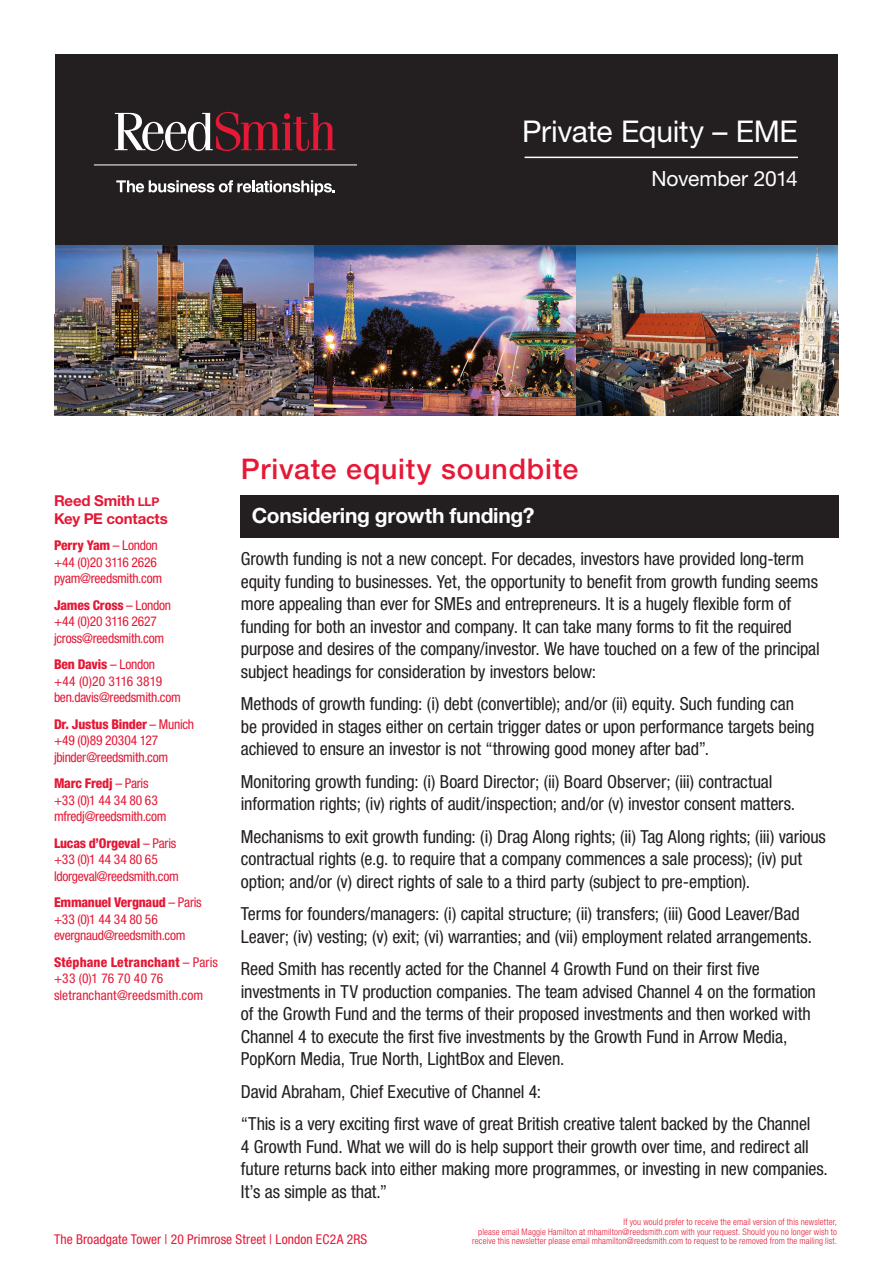
<style>
.page{position:relative;width:893px;height:1263px;background:#fff}
.page>*{position:absolute;margin:0;border:0;box-sizing:border-box;transform-origin:0 0}
.t1{font:30px "Helvetica Neue LT Std";letter-spacing:-.01em;color:#fff}
.headline{font:500 28.5px "Helvetica Neue LT Std";letter-spacing:.025em;color:#e51836}
.t2{font:700 21px "Helvetica Neue LT Std";letter-spacing:-.015em;color:#fff}
.t3{font:21px "Helvetica Neue LT Std";letter-spacing:-.01em;color:#fff}
.body{font:condensed 18px/22.5px "Helvetica Neue LT Std";letter-spacing:-.005em;color:#231f20}
.sidebar_copy{font:700 15px/18px "Helvetica Neue LT Std";letter-spacing:-.01em;color:#e51836}
.sidebar_copy-2{font:condensed 13.5px/16.5px "Helvetica Neue LT Std";letter-spacing:-.015em;color:#e51836}
.sidebar_copy-3{font:condensed 13.5px/16.5px "Helvetica Neue LT Std";letter-spacing:.005em;color:#e51836}
.sidebar_copy-4{font:condensed 13.5px "Helvetica Neue LT Std";letter-spacing:.01em;color:#e51836}
.body-2{font:300 condensed 9px/9.8px "Helvetica Neue LT Std";letter-spacing:.015em;color:#e51836;text-align:right}
.s1{font-size:12px}
.s2{font-weight:800}
</style>
<div class="page">
<div style="left:241px;top:495px;width:598px;height:42px;background:#231f20"></div>
<img style="left:575px;top:260px;width:264px;height:155px">
<img style="left:54px;top:260px;width:261px;height:155px">
<img style="left:315px;top:260px;width:260px;height:155px">
<div style="left:46px;top:54px;width:800px;height:206px;background:#231f20;opacity:.3"></div>
<div style="left:54px;top:54px;width:785px;height:191px;background:#231f20"></div>
<hr style="left:94px;top:165px;width:263px;height:1px;background:#fff">
<svg style="left:116px;top:180px;width:219px;height:16px"></svg>
<svg style="left:115px;top:112px;width:220px;height:39px"></svg>
<hr style="left:525px;top:157px;width:273px;height:1px;background:#fff">
<div style="left:27px;top:35px;width:27px;height:279px;background:#fff"></div>
<div style="left:839px;top:35px;width:27px;height:279px;background:#fff"></div>
<p class="t1" style="left:522px;top:114px;width:277px">Private Equity – EME</p>
<p class="t3" style="left:651px;top:166px;width:148px">November 2014</p>
<p class="sidebar_copy" style="left:54px;top:491px;width:115px">Reed Smith <span class="s1">LLP<br></span>Key PE contacts</p>
<p class="sidebar_copy-2" style="left:54px;top:537px;width:110px"><span class="s2">Perry Yam</span> – London +44 (0)20 3116 2626 pyam@reedsmith.com</p>
<p class="sidebar_copy-2" style="left:54px;top:596px;width:119px"><span class="s2">James Cross</span> – London +44 (0)20 3116 2627 jcross@reedsmith.com</p>
<p class="sidebar_copy-2" style="left:54px;top:656px;width:128px"><span class="s2">Ben Davis</span> – London<br>+44 (0)20 3116 3819 ben.davis@reedsmith.com</p>
<p class="sidebar_copy-2" style="left:54px;top:715px;width:142px"><span class="s2">Dr. Justus Binder</span> – Munich +49 (0)89 20304 127 jbinder@reedsmith.com</p>
<p class="sidebar_copy-2" style="left:54px;top:775px;width:114px"><span class="s2">Marc Fredj</span> – Paris +33 (0)1 44 34 80 63 mfredj@reedsmith.com</p>
<p class="sidebar_copy-2" style="left:54px;top:834px;width:126px"><span class="s2">Lucas d’Orgeval</span> – Paris +33 (0)1 44 34 80 65 ldorgeval@reedsmith.com</p>
<p class="sidebar_copy-2" style="left:54px;top:894px;width:149px"><span class="s2">Emmanuel Vergnaud</span> – Paris +33 (0)1 44 34 80 56 evergnaud@reedsmith.com</p>
<p class="sidebar_copy-3" style="left:54px;top:953px;width:166px"><span class="s2">Stéphane Letranchant</span> – Paris +33 (0)1 76 70 40 76 sletranchant@reedsmith.com</p>
<p class="headline" style="left:241px;top:452px;width:339px">Private equity soundbite</p>
<p class="t2" style="left:252px;top:502px;width:284px">Considering growth funding?</p>
<p class="body" style="left:241px;top:548px;width:580px">Growth funding is not a new concept. For decades, investors have provided long-term equity funding to businesses. Yet, the opportunity to benefit from growth funding seems more appealing than ever for SMEs and entrepreneurs. It is a hugely flexible form of funding for both an investor and company. It can take many forms to fit the required purpose and desires of the company/investor. We have touched on a few of the principal subject headings for consideration by investors below:</p>
<p class="body" style="left:241px;top:693px;width:575px">Methods of growth funding: (i) debt (convertible); and/or (ii) equity. Such funding can be provided in stages either on certain trigger dates or upon performance targets being achieved to ensure an investor is not “throwing good money after bad”.</p>
<p class="body" style="left:241px;top:770px;width:556px">Monitoring growth funding: (i) Board Director; (ii) Board Observer; (iii) contractual information rights; (iv) rights of audit/inspection; and/or (v) investor consent matters.</p>
<p class="body" style="left:241px;top:825px;width:587px">Mechanisms to exit growth funding: (i) Drag Along rights; (ii) Tag Along rights; (iii) various contractual rights (e.g. to require that a company commences a sale process); (iv) put option; and/or (v) direct rights of sale to a third party (subject to pre-emption).</p>
<p class="body" style="left:241px;top:903px;width:573px">Terms for founders/managers: (i) capital structure; (ii) transfers; (iii) Good Leaver/Bad<br>Leaver; (iv) vesting; (v) exit; (vi) warranties; and (vii) employment related arrangements.</p>
<p class="body" style="left:241px;top:958px;width:577px">Reed Smith has recently acted for the Channel 4 Growth Fund on their first five investments in TV production companies. The team advised Channel 4 on the formation of the Growth Fund and the terms of their proposed investments and then worked with Channel 4 to execute the first five investments by the Growth Fund in Arrow Media, PopKorn Media, True North, LightBox and Eleven.</p>
<p class="body" style="left:241px;top:1080px;width:302px">David Abraham, Chief Executive of Channel 4:</p>
<p class="body" style="left:241px;top:1113px;width:589px">“This is a very exciting first wave of great British creative talent backed by the Channel<br>4 Growth Fund. What we will do is help support their growth over time, and redirect all future returns back into either making more programmes, or investing in new companies.<br>It’s as simple as that.”</p>
<p class="body-2" style="left:472px;top:1217px;width:366px">If you would prefer to receive the email version of this newsletter,<br>please email Maggie Hamilton at mhamilton@reedsmith.com with your request. Should you no longer wish to receive this newsletter please email mhamilton@reedsmith.com to request to be removed from the mailing list.</p>
<p class="sidebar_copy-4" style="left:54px;top:1232px;width:315px">The Broadgate Tower | 20 Primrose Street | London EC2A 2RS</p>
<p class="sidebar_copy-3" style="left:734px;top:1231px;width:107px">www.reedsmith.com</p>
</div>
